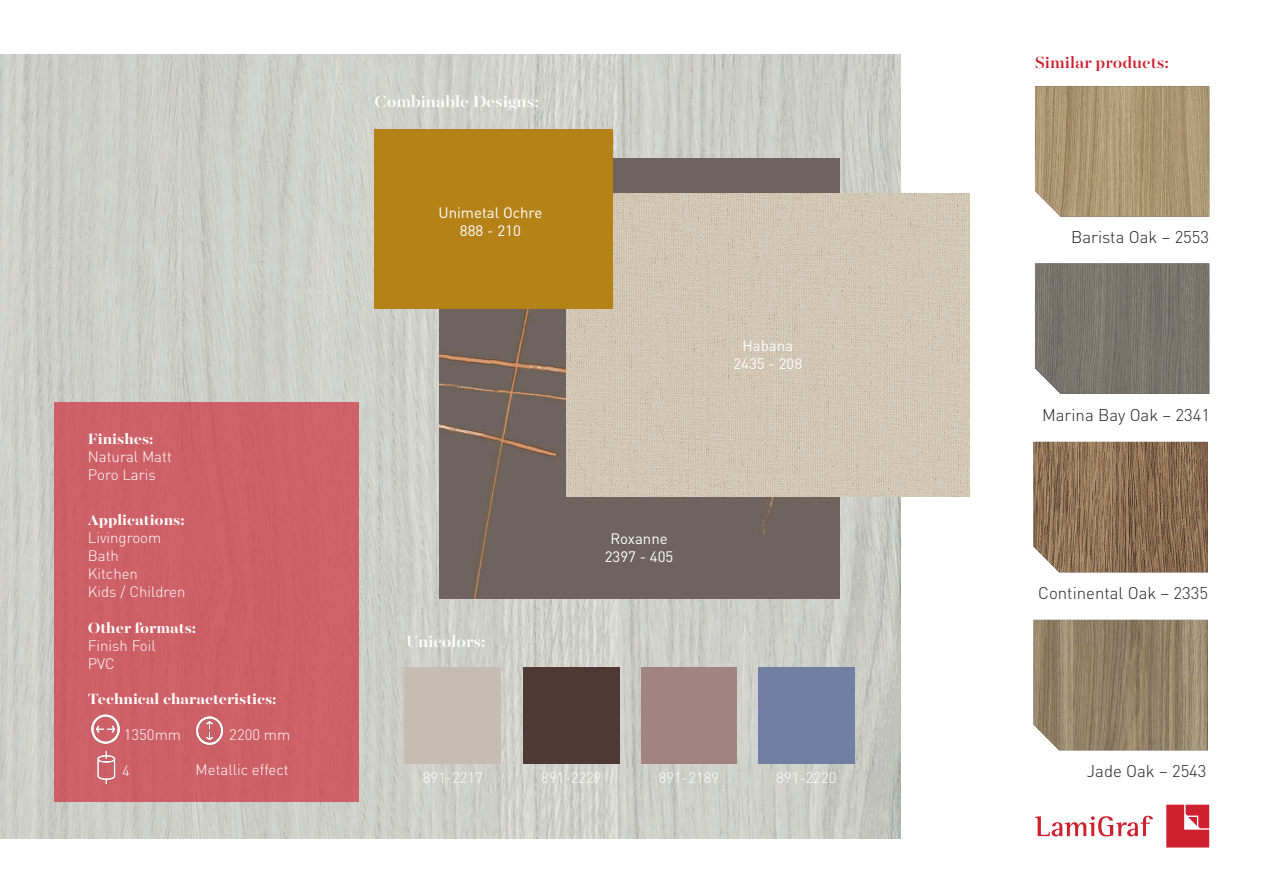
<style>
.page{position:relative;width:1263px;height:893px;background:#fff}
.page>*{position:absolute;margin:0;border:0;box-sizing:border-box;transform-origin:0 0}
.t1{font:500 18px "Majesti Banner";color:#fff}
.t2{font:500 18px "Majesti Banner";color:#cf202f}
.t3{font:300 16.8px "DIN Pro";color:#231f20}
.t4{font:700 16.5px "Majesti Banner";color:#fff}
.t5{font:300 15px "DIN Pro";color:#fff}
.t6{font:15px "DIN Pro";color:#fff}
</style>
<div class="page">
<img style="left:0;top:54px;width:901px;height:785px">
<div style="left:439px;top:158px;width:400px;height:441px;background:#6e635e"></div>
<div style="left:54px;top:402px;width:305px;height:399px;background:#ce6068"></div>
<div style="left:759px;top:668px;width:95px;height:95px;background:#7180a2"></div>
<div style="left:524px;top:668px;width:95px;height:95px;background:#4f3934"></div>
<div style="left:641px;top:668px;width:96px;height:95px;background:#a1847e"></div>
<div style="left:405px;top:668px;width:96px;height:95px;background:#c6bcb2"></div>
<svg style="left:1035px;top:816px;width:118px;height:20px"></svg>
<svg style="left:1166px;top:805px;width:43px;height:42px;background:#d43946"></svg>
<img style="left:566px;top:194px;width:403px;height:302px">
<div style="left:375px;top:130px;width:238px;height:178px;background:#b58218"></div>
<img style="left:1035px;top:86px;width:174px;height:131px">
<img style="left:1035px;top:263px;width:174px;height:131px">
<img style="left:91px;top:714px;width:29px;height:30px">
<img style="left:196px;top:716px;width:28px;height:30px">
<img style="left:97px;top:750px;width:19px;height:33px">
<img style="left:1033px;top:442px;width:175px;height:130px">
<img style="left:1033px;top:620px;width:175px;height:130px">
<p class="t4" style="left:88px;top:428px;width:67px">Finishes:</p>
<p class="t5" style="left:88px;top:446px;width:86px">Natural Matt</p>
<p class="t5" style="left:88px;top:464px;width:70px">Poro Laris</p>
<p class="t4" style="left:88px;top:509px;width:98px">Applications:</p>
<p class="t5" style="left:88px;top:527px;width:75px">Livingroom</p>
<p class="t5" style="left:88px;top:545px;width:33px">Bath</p>
<p class="t5" style="left:88px;top:563px;width:52px">Kitchen</p>
<p class="t5" style="left:88px;top:581px;width:99px">Kids / Children</p>
<p class="t4" style="left:88px;top:617px;width:110px">Other formats:</p>
<p class="t5" style="left:88px;top:635px;width:70px">Finish Foil</p>
<p class="t5" style="left:88px;top:653px;width:28px">PVC</p>
<p class="t1" style="left:375px;top:89px;width:166px">Combinable Designs:</p>
<p class="t6" style="left:438px;top:202px;width:105px">Unimetal Ochre</p>
<p class="t6" style="left:460px;top:220px;width:62px">888 - 210</p>
<p class="t6" style="left:742px;top:335px;width:52px">Habana</p>
<p class="t6" style="left:733px;top:353px;width:70px">2435 - 208</p>
<p class="t1" style="left:406px;top:630px;width:81px">Unicolors:</p>
<p class="t6" style="left:610px;top:528px;width:59px">Roxanne</p>
<p class="t6" style="left:605px;top:546px;width:70px">2397 - 405</p>
<p class="t2" style="left:1035px;top:50px;width:136px">Similar products:</p>
<p class="t3" style="left:1071px;top:226px;width:140px">Barista Oak – 2553</p>
<p class="t3" style="left:1042px;top:403px;width:170px">Marina Bay Oak – 2341</p>
<p class="t3" style="left:1038px;top:582px;width:171px">Continental Oak – 2335</p>
<p class="t4" style="left:88px;top:688px;width:190px">Technical characteristics:</p>
<p class="t5" style="left:124px;top:724px;width:59px">1350mm</p>
<p class="t5" style="left:229px;top:724px;width:63px">2200 mm</p>
<p class="t5" style="left:122px;top:760px;width:9px">4</p>
<p class="t5" style="left:196px;top:759px;width:95px">Metallic effect</p>
<p class="t3" style="left:1087px;top:760px;width:121px">Jade Oak – 2543</p>
<p class="t5" style="left:423px;top:768px;width:62px">891-2217</p>
<p class="t5" style="left:541px;top:768px;width:62px">891-2229</p>
<p class="t5" style="left:776px;top:768px;width:62px">891-2220</p>
<p class="t5" style="left:659px;top:768px;width:62px">891-2189</p>
</div>
